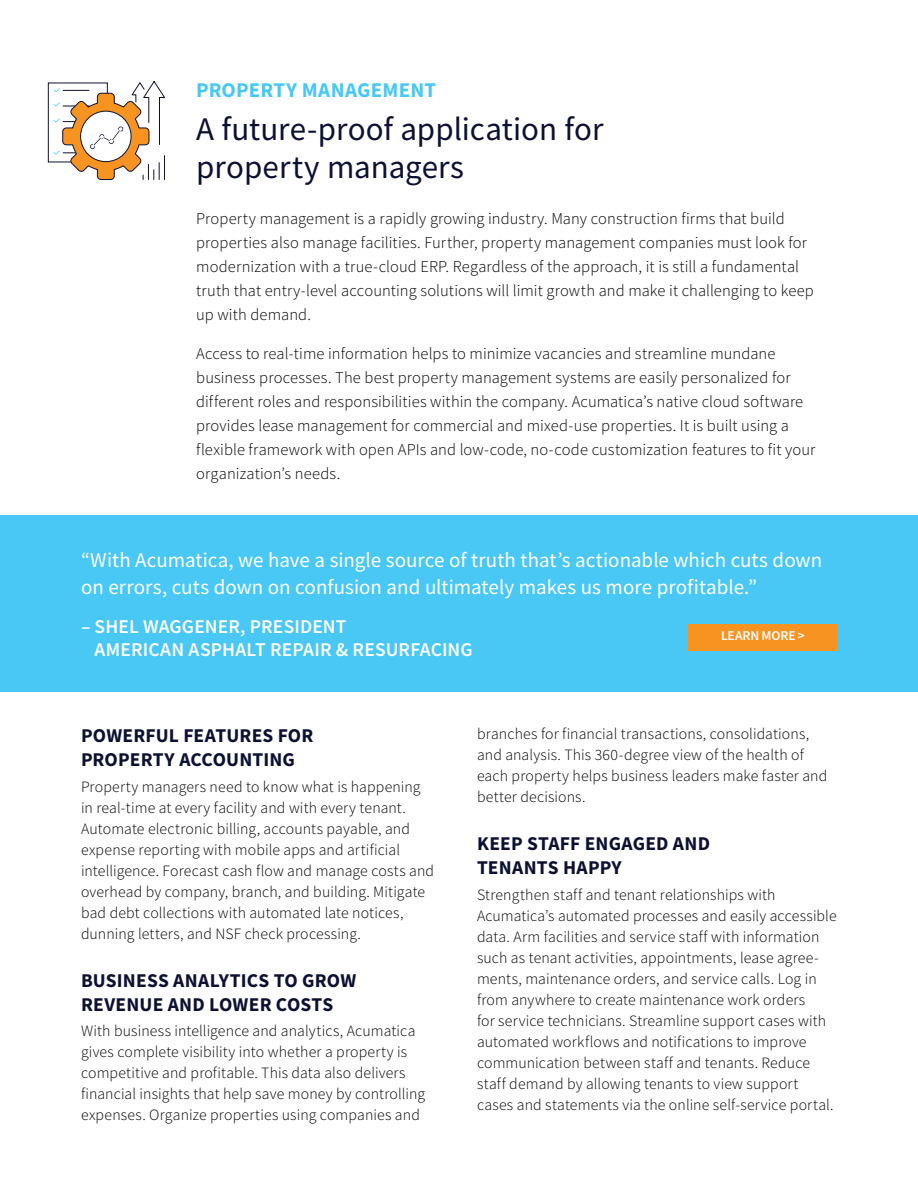
<style>
.page{position:relative;width:918px;height:1188px;background:#fff}
.page>*{position:absolute;margin:0;border:0;box-sizing:border-box;transform-origin:0 0}
.t1{font:33px/37.5px "Source Sans Pro";color:#0d1131}
.t2{font:21px/27px "Source Sans Pro";color:#fff}
.t3{font:700 21px "Source Sans Pro";letter-spacing:.01em;color:#49c8f5}
.t4{font:700 19.5px/24px "Source Sans Pro";letter-spacing:.01em;color:#0d1131}
.t5{font:600 19.5px/22.5px "Source Sans Pro";letter-spacing:.005em;color:#fff}
.t6{font:300 16.5px/24px "Source Sans Pro";letter-spacing:.005em;color:#000}
.t7{font:300 15.75px/21px "Source Sans Pro";letter-spacing:.01em;color:#000}
.t8{font:600 13.5px "Source Sans Pro";letter-spacing:-.005em;color:#fff}
</style>
<div class="page">
<div style="left:0;top:515px;width:918px;height:177px;background:#49c8f5"></div>
<div style="left:689px;top:624px;width:148px;height:27px;background:#f79421"></div>
<svg style="left:47px;top:81px;width:118px;height:99px"></svg>
<h2 class="t3" style="left:196px;top:76px;width:242px">PROPERTY MANAGEMENT</h2>
<h1 class="t1" style="left:196px;top:110px;width:409px">A future-proof application for property managers</h1>
<p class="t6" style="left:196px;top:207px;width:619px">Property management is a rapidly growing industry. Many construction firms that build properties also manage facilities. Further, property management companies must look for modernization with a true-cloud ERP. Regardless of the approach, it is still a fundamental truth that entry-level accounting solutions will limit growth and make it challenging to keep up with demand.</p>
<p class="t6" style="left:196px;top:342px;width:621px">Access to real-time information helps to minimize vacancies and streamline mundane business processes. The best property management systems are easily personalized for different roles and responsibilities within the company. Acumatica’s native cloud software provides lease management for commercial and mixed-use properties. It is built using a flexible framework with open APIs and low-code, no-code customization features to fit your organization’s needs.</p>
<h2 class="t2" style="left:81px;top:546px;width:743px">“With Acumatica, we have a single source of truth that’s actionable which cuts down on errors, cuts down on confusion and ultimately makes us more profitable.”</h2>
<p class="t5" style="left:95px;top:615px;width:380px;text-indent:-14px">– SHEL WAGGENER, PRESIDENT<br>AMERICAN ASPHALT REPAIR &amp; RESURFACING</p>
<p class="t8" style="left:721px;top:627px;width:85px">LEARN MORE &gt;</p>
<p class="t4" style="left:81px;top:723px;width:234px">POWERFUL FEATURES FOR<br>PROPERTY ACCOUNTING</p>
<p class="t7" style="left:81px;top:776px;width:355px">Property managers need to know what is happening in real-time at every facility and with every tenant.<br>Automate electronic billing, accounts payable, and expense reporting with mobile apps and artificial intelligence. Forecast cash flow and manage costs and overhead by company, branch, and building. Mitigate bad debt collections with automated late notices, dunning letters, and NSF check processing.</p>
<p class="t4" style="left:81px;top:968px;width:277px">BUSINESS ANALYTICS TO GROW<br>REVENUE AND LOWER COSTS</p>
<p class="t7" style="left:81px;top:1020px;width:346px">With business intelligence and analytics, Acumatica gives complete visibility into whether a property is competitive and profitable. This data also delivers financial insights that help save money by controlling expenses. Organize properties using companies and</p>
<p class="t7" style="left:477px;top:724px;width:352px">branches for financial transactions, consolidations, and analysis. This 360-degree view of the health of each property helps business leaders make faster and better decisions.</p>
<p class="t4" style="left:477px;top:832px;width:235px">KEEP STAFF ENGAGED AND<br>TENANTS HAPPY</p>
<p class="t7" style="left:477px;top:884px;width:361px">Strengthen staff and tenant relationships with Acumatica’s automated processes and easily accessible data. Arm facilities and service staff with information such as tenant activities, appointments, lease agree&shy;ments, maintenance orders, and service calls. Log in from anywhere to create maintenance work orders<br>for service technicians. Streamline support cases with automated workflows and notifications to improve communication between staff and tenants. Reduce staff demand by allowing tenants to view support cases and statements via the online self-service portal.</p>
</div>
